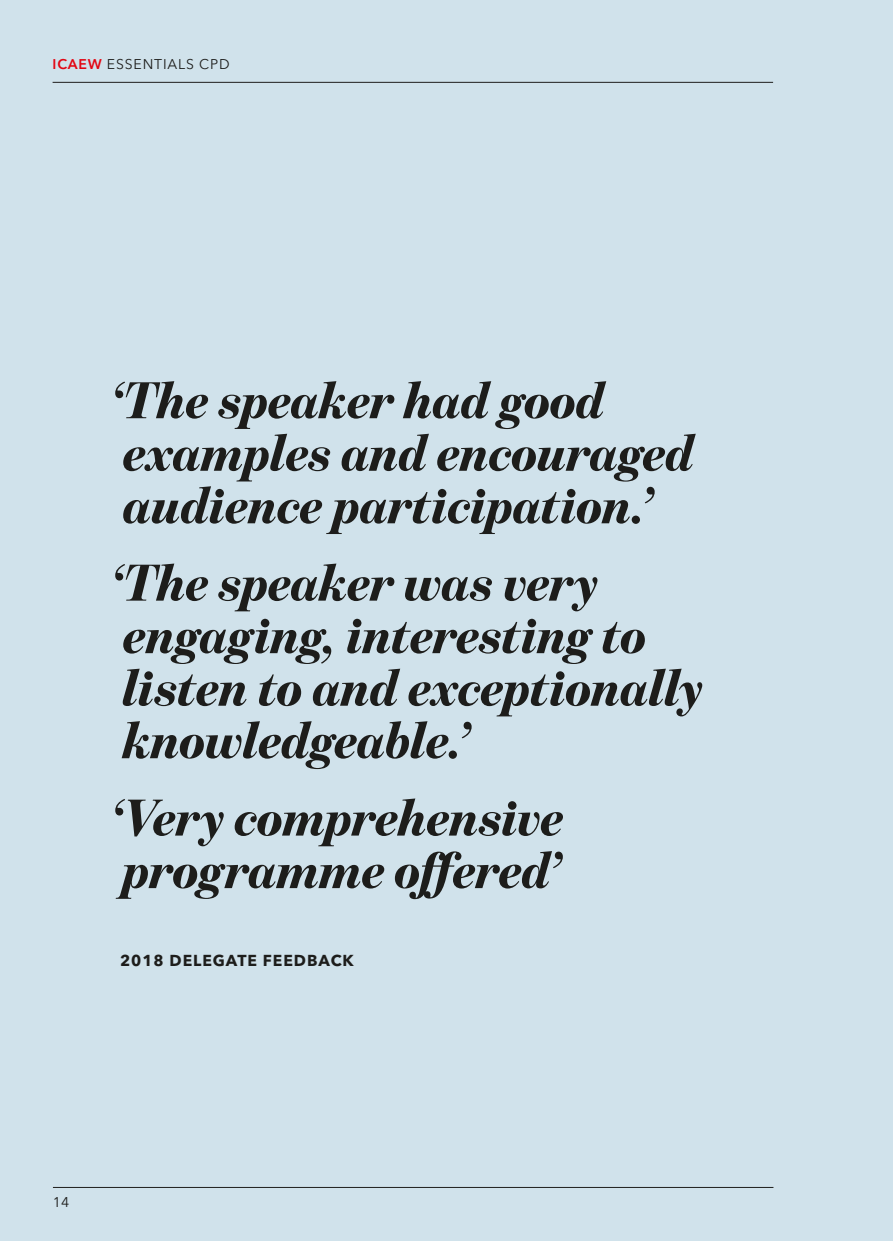
<style>
.page{position:relative;width:893px;height:1241px;background:#fff}
.page>*{position:absolute;margin:0;border:0;box-sizing:border-box;transform-origin:0 0}
.t1{font:italic 900 52.5px/52.5px "Benton Mod Disp";letter-spacing:-.01em;color:#1d1d1b}
.t2{font:700 15.75px "Avenir Next LT Pro";letter-spacing:.06em;color:#1d1d1b}
.t3{font:14px "Avenir Next LT Pro";letter-spacing:.06em;color:#1d1d1b}
.s1{font-weight:600;color:#e30613}
</style>
<div class="page">
<div style="left:0;top:0;width:893px;height:1240px;background:#d0e2eb"></div>
<hr style="left:53px;top:82px;width:720px;height:1px;background:#1d1d1b">
<hr style="left:53px;top:1186px;width:720px;height:1px;background:#1d1d1b">
<p class="t3" style="left:53px;top:56px;width:179px"><span class="s1">ICAEW</span> ESSENTIALS CPD</p>
<p class="t1" style="left:112px;top:373px;width:584px">‘The speaker had good examples and encouraged audience participation.’</p>
<p class="t1" style="left:112px;top:556px;width:594px">‘The speaker was very engaging, interesting to listen to and exceptionally knowledgeable.’</p>
<p class="t1" style="left:112px;top:791px;width:454px">‘Very comprehensive programme offered’</p>
<p class="t2" style="left:120px;top:950px;width:235px">2018 DELEGATE FEEDBACK</p>
<p class="t3" style="left:53px;top:1193px;width:18px">14</p>
</div>
